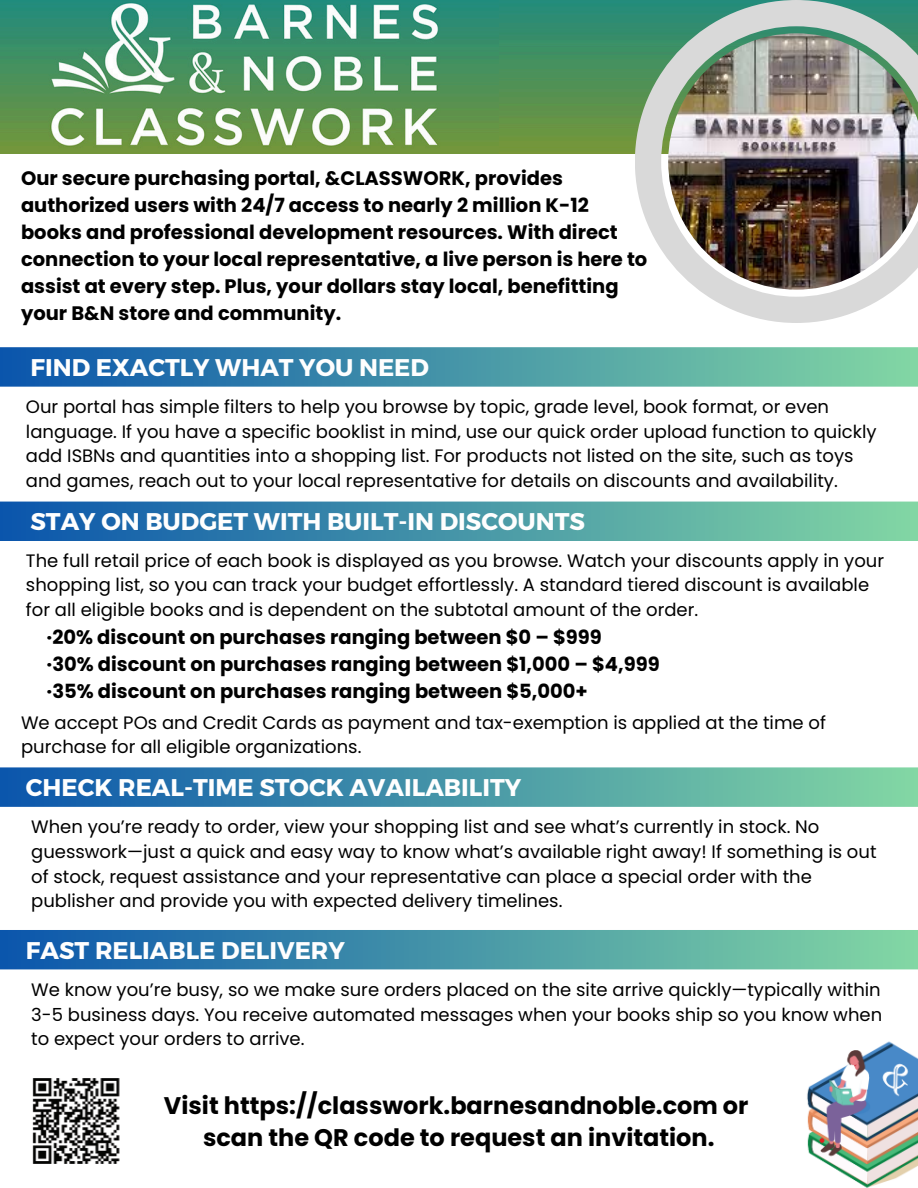
<style>
.page{position:relative;width:918px;height:1188px;background:#fff}
.page>*{position:absolute;margin:0;border:0;box-sizing:border-box;transform-origin:0 0}
.t1{font:700 24.15px "Montserrat";color:#fefefe}
.t2{font:700 24px/32.7px "Poppins";color:#000;text-align:center}
.t3{font:700 19.5px/27px "Poppins";color:#000}
.t4{font:18px/24.8px "Poppins";color:#000}
</style>
<div class="page">
<img style="left:807px;top:1041px;width:110px;height:147px">
<img style="left:32px;top:1078px;width:88px;height:86px">
<svg style="left:0;top:930px;width:918px;height:39px;background:#4696a7"></svg>
<svg style="left:0;top:767px;width:918px;height:40px;background:#4897a9"></svg>
<svg style="left:0;top:502px;width:918px;height:39px;background:#4695a7"></svg>
<svg style="left:0;top:347px;width:918px;height:40px;background:#4896a9"></svg>
<img style="left:0;top:0;width:499px;height:153px">
<img style="left:499px;top:0;width:29px;height:153px">
<img style="left:528px;top:0;width:37px;height:153px">
<img style="left:565px;top:0;width:41px;height:153px">
<img style="left:606px;top:0;width:26px;height:153px">
<img style="left:632px;top:0;width:3px;height:153px">
<img style="left:635px;top:0;width:283px;height:323px">
<p class="t3" style="left:21px;top:165px;width:628px">Our secure purchasing portal, &amp;CLASSWORK, provides authorized users with 24/7 access to nearly 2 million K-12 books and professional development resources. With direct connection to your local representative, a live person is here to assist at every step. Plus, your dollars stay local, benefitting your B&amp;N store and community.</p>
<p class="t1" style="left:30px;top:352px;width:400px">FIND EXACTLY WHAT YOU NEED</p>
<p class="t4" style="left:26px;top:394px;width:852px">Our portal has simple filters to help you browse by topic, grade level, book format, or even language. If you have a specific booklist in mind, use our quick order upload function to quickly add ISBNs and quantities into a shopping list. For products not listed on the site, such as toys and games, reach out to your local representative for details on discounts and availability.</p>
<p class="t1" style="left:30px;top:506px;width:556px">STAY ON BUDGET WITH BUILT-IN DISCOUNTS</p>
<p class="t4" style="left:26px;top:548px;width:860px">The full retail price of each book is displayed as you browse. Watch your discounts apply in your shopping list, so you can track your budget effortlessly. A standard tiered discount is available for all eligible books and is dependent on the subtotal amount of the order.</p>
<p class="t3" style="left:47px;top:624px;width:615px">·20% discount on purchases ranging between $0 – $999<br>·30% discount on purchases ranging between $1,000 – $4,999 ·35% discount on purchases ranging between $5,000+</p>
<p class="t4" style="left:21px;top:710px;width:806px">We accept POs and Credit Cards as payment and tax-exemption is applied at the time of purchase for all eligible organizations.</p>
<p class="t1" style="left:26px;top:772px;width:497px">CHECK REAL-TIME STOCK AVAILABILITY</p>
<p class="t4" style="left:31px;top:815px;width:847px">When you’re ready to order, view your shopping list and see what’s currently in stock. No guesswork—just a quick and easy way to know what’s available right away! If something is out of stock, request assistance and your representative can place a special order with the publisher and provide you with expected delivery timelines.</p>
<p class="t1" style="left:26px;top:934px;width:320px">FAST RELIABLE DELIVERY</p>
<p class="t4" style="left:31px;top:977px;width:853px;text-align:justify">We know you’re busy, so we make sure orders placed on the site arrive quickly—typically within 3-5 business days. You receive automated messages when your books ship so you know when to expect your orders to arrive.</p>
<p class="t2" style="left:164px;top:1089px;width:586px">Visit https://classwork.barnesandnoble.com or scan the QR code to request an invitation.</p>
</div>
